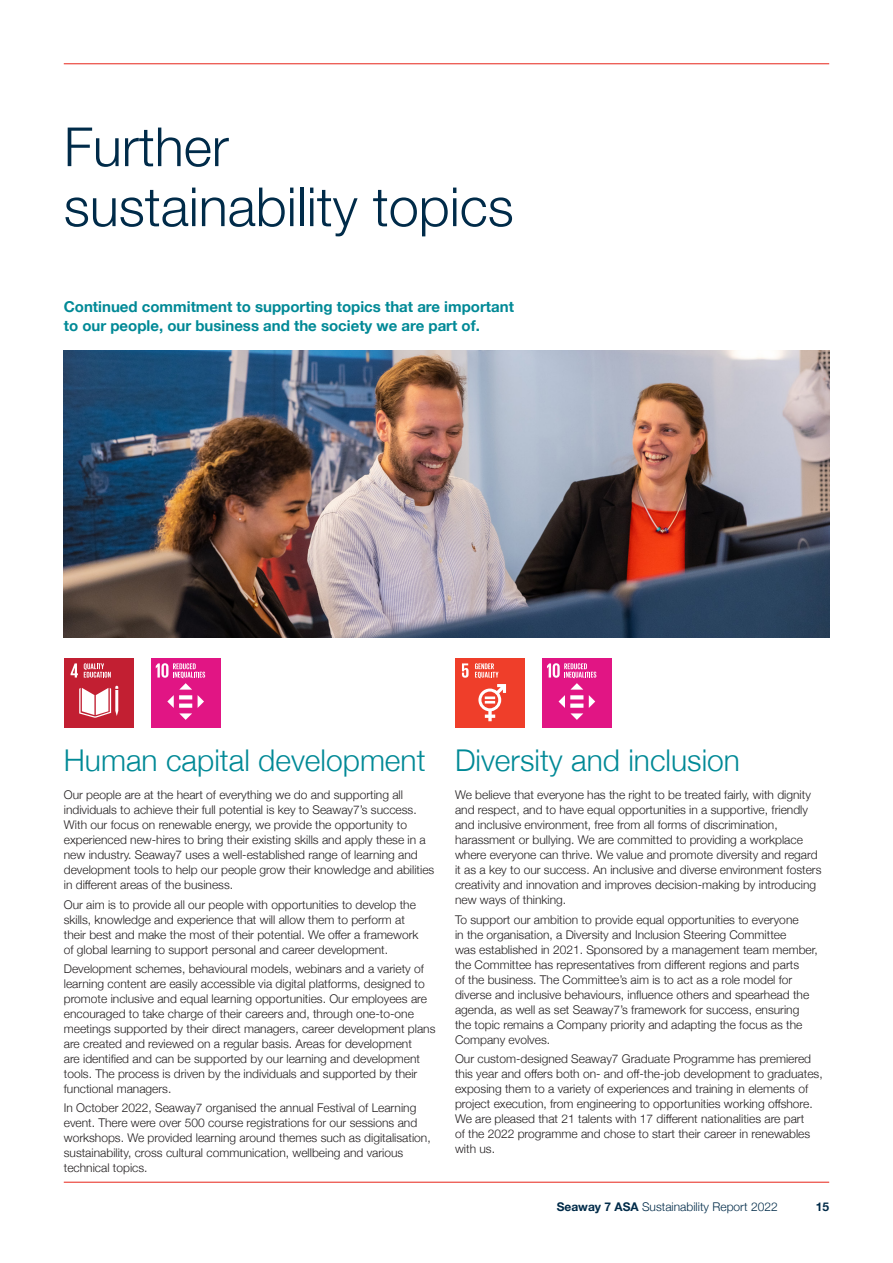
<style>
.page{position:relative;width:893px;height:1263px;background:#fff}
.page>*{position:absolute;margin:0;border:0;box-sizing:border-box;transform-origin:0 0}
.Page-Title{font:300 54px/60px "Helvetica Neue";color:#002b49}
.Heading_Space_After{font:300 30px "Helvetica Neue";color:#008996}
.Introduction{font:700 15px/18.8px "Helvetica Neue";color:#008996}
.Bodytext{font:300 12px/15px "Helvetica Neue";color:#231f20}
.t1{font:300 12px "Helvetica Neue";color:#002b49}
.t2{font:700 12px "Helvetica Neue";color:#002b49}
.s1{font-weight:700}
</style>
<div class="page">
<div style="left:64px;top:657px;width:70px;height:70px;background:#c21f32"></div>
<svg style="left:84px;top:663px;width:27px;height:15px"></svg>
<svg style="left:71px;top:663px;width:7px;height:14px"></svg>
<svg style="left:79px;top:686px;width:39px;height:32px"></svg>
<div style="left:455px;top:657px;width:70px;height:70px;background:#ef3e2a"></div>
<svg style="left:475px;top:663px;width:23px;height:15px"></svg>
<svg style="left:462px;top:663px;width:7px;height:15px"></svg>
<svg style="left:478px;top:684px;width:28px;height:37px"></svg>
<div style="left:151px;top:657px;width:70px;height:70px;background:#e11584"></div>
<svg style="left:156px;top:663px;width:49px;height:57px"></svg>
<div style="left:542px;top:657px;width:70px;height:70px;background:#e11584"></div>
<svg style="left:547px;top:663px;width:49px;height:57px"></svg>
<img style="left:64px;top:350px;width:765px;height:288px">
<hr style="left:64px;top:63px;width:765px;height:1px;background:#e72419">
<hr style="left:64px;top:1182px;width:765px;height:1px;background:#e72419">
<p class="Page-Title" style="left:64px;top:113px;width:451px">Further sustainability topics</p>
<p class="Introduction" style="left:64px;top:298px;width:452px">Continued commitment to supporting topics that are important to our people, our business and the society we are part of.</p>
<p class="Heading_Space_After" style="left:64px;top:737px;width:363px">Human capital development</p>
<p class="Bodytext" style="left:64px;top:787px;width:372px">Our people are at the heart of everything we do and supporting all individuals to achieve their full potential is key to Seaway7’s success.<br>With our focus on renewable energy, we provide the opportunity to experienced new-hires to bring their existing skills and apply these in a new industry. Seaway7 uses a well-established range of learning and development tools to help our people grow their knowledge and abilities in different areas of the business.</p>
<p class="Bodytext" style="left:64px;top:896px;width:356px">Our aim is to provide all our people with opportunities to develop the skills, knowledge and experience that will allow them to perform at their best and make the most of their potential. We offer a framework of global learning to support personal and career development.</p>
<p class="Bodytext" style="left:64px;top:960px;width:373px">Development schemes, behavioural models, webinars and a variety of learning content are easily accessible via digital platforms, designed to promote inclusive and equal learning opportunities. Our employees are encouraged to take charge of their careers and, through one-to-one meetings supported by their direct managers, career development plans are created and reviewed on a regular basis. Areas for development<br>are identified and can be supported by our learning and development tools. The process is driven by the individuals and supported by their functional managers.</p>
<p class="Bodytext" style="left:64px;top:1099px;width:368px">In October 2022, Seaway7 organised the annual Festival of Learning event. There were over 500 course registrations for our sessions and workshops. We provided learning around themes such as digitalisation, sustainability, cross cultural communication, wellbeing and various technical topics.</p>
<p class="Heading_Space_After" style="left:455px;top:737px;width:286px">Diversity and inclusion</p>
<p class="Bodytext" style="left:455px;top:787px;width:368px">We believe that everyone has the right to be treated fairly, with dignity and respect, and to have equal opportunities in a supportive, friendly and inclusive environment, free from all forms of discrimination, harassment or bullying. We are committed to providing a workplace where everyone can thrive. We value and promote diversity and regard it as a key to our success. An inclusive and diverse environment fosters creativity and innovation and improves decision-making by introducing new ways of thinking.</p>
<p class="Bodytext" style="left:455px;top:911px;width:364px">To support our ambition to provide equal opportunities to everyone<br>in the organisation, a Diversity and Inclusion Steering Committee<br>was established in 2021. Sponsored by a management team member, the Committee has representatives from different regions and parts<br>of the business. The Committee’s aim is to act as a role model for diverse and inclusive behaviours, influence others and spearhead the agenda, as well as set Seaway7’s framework for success, ensuring the topic remains a Company priority and adapting the focus as the Company evolves.</p>
<p class="Bodytext" style="left:455px;top:1050px;width:369px">Our custom-designed Seaway7 Graduate Programme has premiered this year and offers both on- and off-the-job development to graduates, exposing them to a variety of experiences and training in elements of project execution, from engineering to opportunities working offshore.<br>We are pleased that 21 talents with 17 different nationalities are part<br>of the 2022 programme and chose to start their career in renewables with us.</p>
<p class="t1" style="left:557px;top:1197px;width:222px"><span class="s1">Seaway 7 ASA</span> Sustainability Report 2022</p>
<p class="t2" style="left:816px;top:1197px;width:15px">15</p>
</div>
